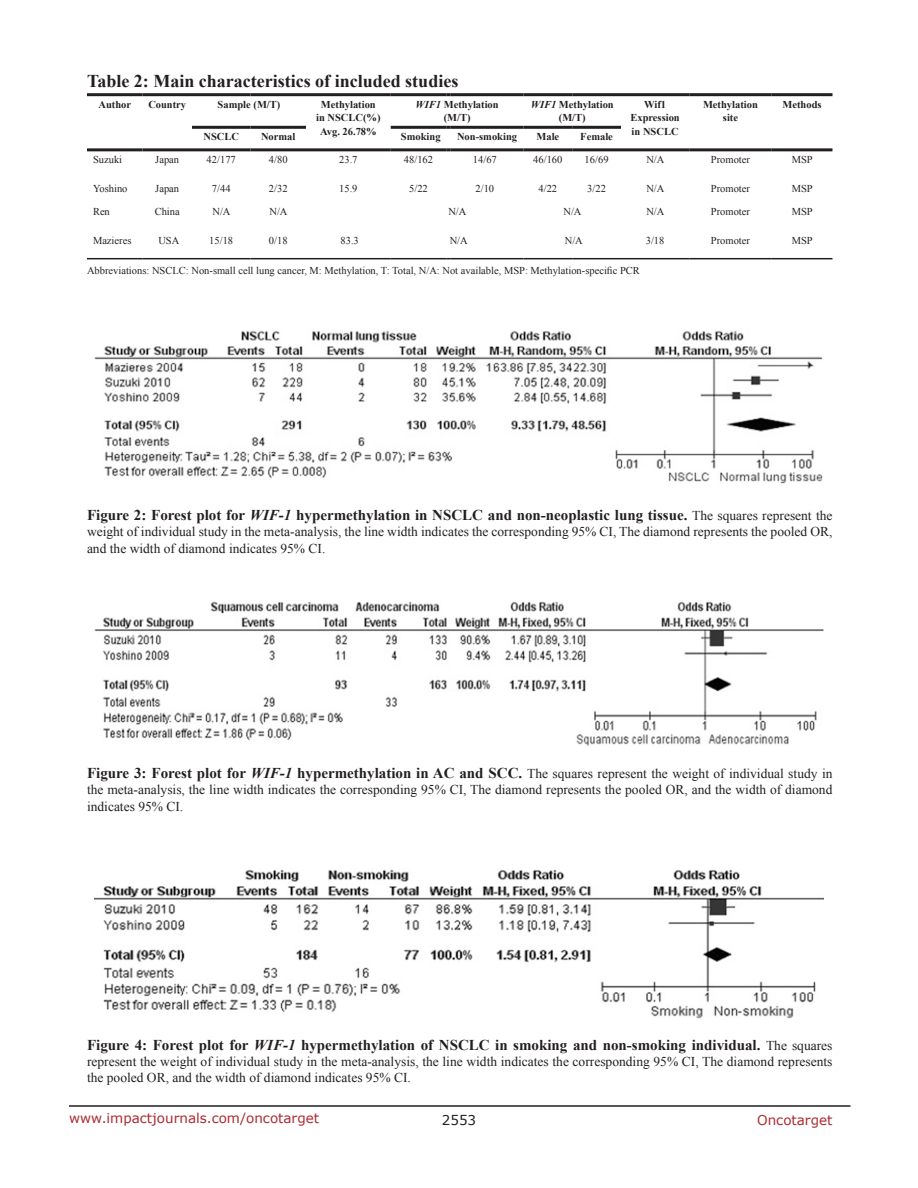
<style>
.page{position:relative;width:918px;height:1188px;background:#fff}
.page>*{position:absolute;margin:0;border:0;box-sizing:border-box;transform-origin:0 0}
.TableHeading{font:700 18px "Times New Roman";color:#231f20}
.FigureText{font:700 15px "Times New Roman";color:#231f20}
.FigureText-2{font:13.5px/16.2px "Times New Roman";color:#231f20}
.t1{font:13.5px "Verdana";color:#ac2b31}
.t2{font:13.5px "Verdana";color:#231f20}
.TableText{font:10.5px "Times New Roman";color:#231f20}
.TableText-2{font:700 10.5px/13.5px "Times New Roman";color:#231f20;text-align:center}
.s1{font-style:italic}
.s2{font-weight:400;font-size:13.5px}
</style>
<div class="page">
<hr style="left:69px;top:1105px;width:781px;height:2px;background:#231f20">
<hr style="left:87px;top:148px;width:55px;height:3px;background:#231f20">
<hr style="left:142px;top:148px;width:50px;height:3px;background:#231f20">
<hr style="left:306px;top:148px;width:85px;height:3px;background:#231f20">
<hr style="left:621px;top:148px;width:68px;height:3px;background:#231f20">
<hr style="left:689px;top:148px;width:83px;height:3px;background:#231f20">
<hr style="left:772px;top:148px;width:60px;height:3px;background:#231f20">
<hr style="left:192px;top:148px;width:58px;height:3px;background:#231f20">
<hr style="left:250px;top:148px;width:56px;height:3px;background:#231f20">
<hr style="left:391px;top:148px;width:55px;height:3px;background:#231f20">
<svg style="left:446px;top:148px;width:5px;height:3px"></svg>
<hr style="left:451px;top:148px;width:73px;height:3px;background:#231f20">
<hr style="left:524px;top:148px;width:48px;height:3px;background:#231f20">
<hr style="left:572px;top:148px;width:49px;height:3px;background:#231f20">
<hr style="left:87px;top:93px;width:55px;height:3px;background:#231f20">
<hr style="left:142px;top:93px;width:50px;height:3px;background:#231f20">
<hr style="left:192px;top:93px;width:58px;height:3px;background:#231f20">
<hr style="left:250px;top:93px;width:56px;height:3px;background:#231f20">
<hr style="left:306px;top:93px;width:85px;height:3px;background:#231f20">
<hr style="left:391px;top:93px;width:55px;height:3px;background:#231f20">
<svg style="left:446px;top:93px;width:5px;height:3px"></svg>
<hr style="left:451px;top:93px;width:73px;height:3px;background:#231f20">
<hr style="left:524px;top:93px;width:48px;height:3px;background:#231f20">
<hr style="left:572px;top:93px;width:49px;height:3px;background:#231f20">
<hr style="left:621px;top:93px;width:68px;height:3px;background:#231f20">
<hr style="left:689px;top:93px;width:83px;height:3px;background:#231f20">
<hr style="left:772px;top:93px;width:60px;height:3px;background:#231f20">
<hr style="left:87px;top:258px;width:55px;height:1px;background:#231f20">
<hr style="left:142px;top:258px;width:50px;height:1px;background:#231f20">
<hr style="left:192px;top:258px;width:58px;height:1px;background:#231f20">
<hr style="left:250px;top:258px;width:56px;height:1px;background:#231f20">
<hr style="left:306px;top:258px;width:85px;height:1px;background:#231f20">
<hr style="left:391px;top:258px;width:55px;height:1px;background:#231f20">
<hr style="left:451px;top:258px;width:73px;height:1px;background:#231f20">
<hr style="left:524px;top:258px;width:48px;height:1px;background:#231f20">
<hr style="left:572px;top:258px;width:49px;height:1px;background:#231f20">
<hr style="left:621px;top:258px;width:68px;height:1px;background:#231f20">
<hr style="left:689px;top:258px;width:83px;height:1px;background:#231f20">
<hr style="left:772px;top:258px;width:60px;height:1px;background:#231f20">
<hr style="left:192px;top:126px;width:58px;height:3px;background:#231f20">
<hr style="left:250px;top:126px;width:56px;height:3px;background:#231f20">
<hr style="left:391px;top:126px;width:55px;height:3px;background:#231f20">
<svg style="left:446px;top:126px;width:5px;height:3px"></svg>
<hr style="left:451px;top:126px;width:73px;height:3px;background:#231f20">
<hr style="left:524px;top:126px;width:48px;height:3px;background:#231f20">
<hr style="left:572px;top:126px;width:49px;height:3px;background:#231f20">
<img style="left:94px;top:330px;width:729px;height:154px">
<img style="left:94px;top:601px;width:730px;height:145px">
<img style="left:94px;top:869px;width:730px;height:149px">
<p class="TableHeading" style="left:87px;top:69px;width:373px">Table 2: Main characteristics of included studies</p>
<p class="TableText-2" style="left:99px;top:97px;width:34px">Author</p>
<p class="TableText-2" style="left:148px;top:97px;width:39px">Country</p>
<p class="TableText-2" style="left:218px;top:97px;width:64px">Sample (M/T)</p>
<p class="TableText-2" style="left:316px;top:97px;width:66px">Methylation in NSCLC(%)<br>Avg. 26.78%</p>
<p class="TableText-2" style="left:416px;top:97px;width:85px"><span class="s1">WIF1</span> Methylation</p>
<p class="TableText-2" style="left:531px;top:97px;width:85px"><span class="s1">WIF1</span> Methylation</p>
<p class="TableText-2" style="left:559px;top:111px;width:28px">(M/T)</p>
<p class="TableText-2" style="left:444px;top:111px;width:28px">(M/T)</p>
<p class="TableText-2" style="left:203px;top:130px;width:37px">NSCLC</p>
<p class="TableText-2" style="left:261px;top:130px;width:36px">Normal</p>
<p class="TableText-2" style="left:401px;top:130px;width:41px">Smoking</p>
<p class="TableText-2" style="left:457px;top:130px;width:62px">Non-smoking</p>
<p class="TableText-2" style="left:537px;top:130px;width:24px">Male</p>
<p class="TableText-2" style="left:580px;top:130px;width:34px">Female</p>
<p class="TableText-2" style="left:630px;top:97px;width:51px">Wif1<br>Expression in NSCLC</p>
<p class="TableText-2" style="left:703px;top:97px;width:56px">Methylation site</p>
<p class="TableText-2" style="left:783px;top:97px;width:41px">Methods</p>
<p class="TableText" style="left:93px;top:153px;width:31px">Suzuki</p>
<p class="TableText" style="left:155px;top:153px;width:25px">Japan</p>
<p class="TableText" style="left:207px;top:153px;width:31px">42/177</p>
<p class="TableText" style="left:269px;top:153px;width:20px">4/80</p>
<p class="TableText" style="left:339px;top:153px;width:20px">23.7</p>
<p class="TableText" style="left:404px;top:153px;width:31px">48/162</p>
<p class="TableText" style="left:473px;top:153px;width:25px">14/67</p>
<p class="TableText" style="left:533px;top:153px;width:31px">46/160</p>
<p class="TableText" style="left:585px;top:153px;width:25px">16/69</p>
<p class="TableText" style="left:646px;top:153px;width:20px">N/A</p>
<p class="TableText" style="left:711px;top:153px;width:41px">Promoter</p>
<p class="TableText" style="left:792px;top:153px;width:23px">MSP</p>
<p class="TableText" style="left:93px;top:181px;width:36px">Yoshino</p>
<p class="TableText" style="left:155px;top:181px;width:25px">Japan</p>
<p class="TableText" style="left:212px;top:181px;width:20px">7/44</p>
<p class="TableText" style="left:269px;top:181px;width:20px">2/32</p>
<p class="TableText" style="left:339px;top:181px;width:20px">15.9</p>
<p class="TableText" style="left:409px;top:181px;width:20px">5/22</p>
<p class="TableText" style="left:476px;top:181px;width:20px">2/10</p>
<p class="TableText" style="left:539px;top:181px;width:20px">4/22</p>
<p class="TableText" style="left:587px;top:181px;width:20px">3/22</p>
<p class="TableText" style="left:646px;top:181px;width:20px">N/A</p>
<p class="TableText" style="left:711px;top:181px;width:41px">Promoter</p>
<p class="TableText" style="left:792px;top:181px;width:23px">MSP</p>
<p class="TableText" style="left:93px;top:205px;width:18px">Ren</p>
<p class="TableText" style="left:155px;top:205px;width:27px">China</p>
<p class="TableText" style="left:212px;top:205px;width:20px">N/A</p>
<p class="TableText" style="left:269px;top:205px;width:20px">N/A</p>
<p class="TableText" style="left:448px;top:205px;width:20px">N/A</p>
<p class="TableText" style="left:563px;top:205px;width:20px">N/A</p>
<p class="TableText" style="left:646px;top:205px;width:20px">N/A</p>
<p class="TableText" style="left:711px;top:205px;width:41px">Promoter</p>
<p class="TableText" style="left:792px;top:205px;width:23px">MSP</p>
<p class="TableText" style="left:93px;top:233px;width:40px">Mazieres</p>
<p class="TableText" style="left:158px;top:233px;width:22px">USA</p>
<p class="TableText" style="left:209px;top:233px;width:25px">15/18</p>
<p class="TableText" style="left:269px;top:233px;width:20px">0/18</p>
<p class="TableText" style="left:340px;top:233px;width:20px">83.3</p>
<p class="TableText" style="left:450px;top:233px;width:20px">N/A</p>
<p class="TableText" style="left:565px;top:233px;width:20px">N/A</p>
<p class="TableText" style="left:646px;top:233px;width:20px">3/18</p>
<p class="TableText" style="left:711px;top:233px;width:41px">Promoter</p>
<p class="TableText" style="left:792px;top:233px;width:23px">MSP</p>
<p class="TableText" style="left:87px;top:264px;width:554px">Abbreviations: NSCLC: Non-small cell lung cancer, M: Methylation, T: Total, N/A: Not available, MSP: Methylation-specific PCR</p>
<p class="FigureText" style="left:87px;top:505px;width:747px">Figure 2: Forest plot for <span class="s1">WIF-1</span> hypermethylation in NSCLC and non-neoplastic lung tissue. <span class="s2">The squares represent the</span></p>
<p class="FigureText-2" style="left:87px;top:524px;width:747px">weight of individual study in the meta-analysis, the line width indicates the corresponding 95% CI, The diamond represents the pooled OR, and the width of diamond indicates 95% CI.</p>
<p class="FigureText" style="left:87px;top:763px;width:747px">Figure 3: Forest plot for <span class="s1">WIF-1</span> hypermethylation in AC and SCC. <span class="s2">The squares represent the weight of individual study in</span></p>
<p class="FigureText-2" style="left:87px;top:782px;width:747px">the meta-analysis, the line width indicates the corresponding 95% CI, The diamond represents the pooled OR, and the width of diamond indicates 95% CI.</p>
<p class="FigureText" style="left:87px;top:1034px;width:747px">Figure 4: Forest plot for <span class="s1">WIF-1</span> hypermethylation of NSCLC in smoking and non-smoking individual. <span class="s2">The squares</span></p>
<p class="FigureText-2" style="left:87px;top:1053px;width:747px">represent the weight of individual study in the meta-analysis, the line width indicates the corresponding 95% CI, The diamond represents the pooled OR, and the width of diamond indicates 95% CI.</p>
<p class="t1" style="left:69px;top:1109px;width:252px">www.impactjournals.com/oncotarget</p>
<p class="t2" style="left:442px;top:1111px;width:36px">2553</p>
<p class="t1" style="left:757px;top:1111px;width:77px">Oncotarget</p>
</div>
